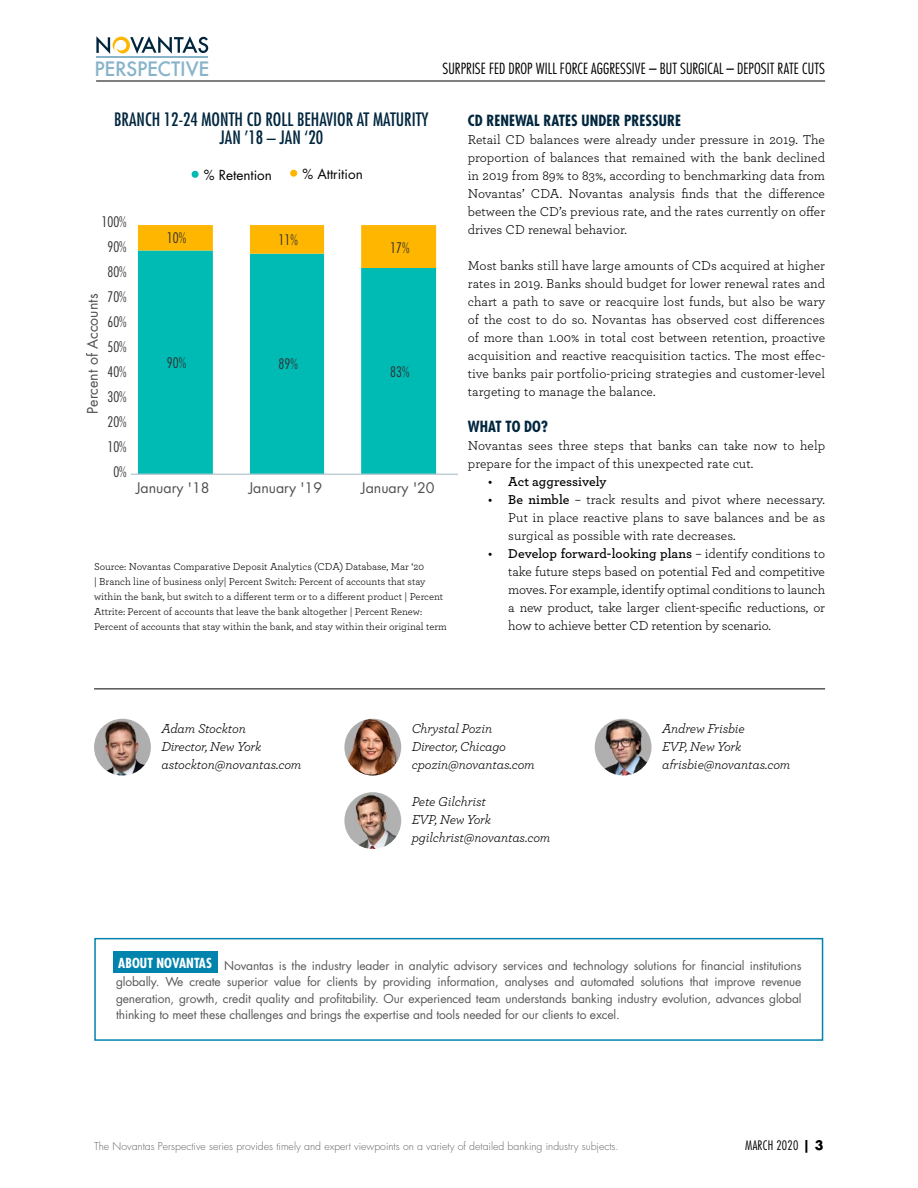
<style>
.page{position:relative;width:918px;height:1188px;background:#fff}
.page>*{position:absolute;margin:0;border:0;box-sizing:border-box;transform-origin:0 0}
.t1{font:500 19.35px "Futura";letter-spacing:-.015em;color:#88b4ca}
.t2{font:condensed 18px/18px "Futura Std";color:#00263e;text-align:center}
.t3{font:300 condensed 15px "Futura Std";letter-spacing:.005em;color:#000}
.t4{font:700 condensed 15px "Futura Std";letter-spacing:.005em;color:#00263e}
.t5{font:300 condensed 14.25px "Futura Std";color:#303030}
.t6{font:14.25px "Futura Std";color:#505050}
.t7{font:13.5px/18px "Archer";color:#000;text-align:justify}
.t8{font:italic 13.5px/18px "Archer";letter-spacing:-.01em;color:#000}
.t9{font:13.5px "Futura Std";color:#000}
.t10{font:600 13.5px "Archer";color:#000}
.t11{font:700 condensed 13.5px "Futura Std";letter-spacing:.005em;color:#fff}
.t12{font:300 condensed 12.75px "Futura Std";letter-spacing:.02em;color:#000}
.t13{font:12px/16.5px "Futura Std";letter-spacing:-.01em;color:#58595b;text-align:justify}
.t14{font:10.5px/15px "Archer";color:#000}
.t15{font:300 10.5px "Futura Std";color:#636466}
.s1{font-weight:600}
.s2{font-weight:700;font-stretch:normal}
</style>
<div class="page">
<svg style="left:96px;top:36px;width:112px;height:18px"></svg>
<hr style="left:96px;top:56px;width:112px;height:2px;background:#88b4ca">
<hr style="left:96px;top:81px;width:729px;height:1px;background:#000">
<div style="left:94px;top:938px;width:729px;height:103px;border:2px solid #0083ad"></div>
<div style="left:113px;top:951px;width:105px;height:22px;background:#0083ad"></div>
<img style="left:94px;top:719px;width:57px;height:57px;border-radius:28px">
<img style="left:595px;top:719px;width:57px;height:57px;border-radius:28px">
<hr style="left:94px;top:688px;width:731px;height:1px;background:#000">
<img style="left:344px;top:719px;width:57px;height:57px;border-radius:28px">
<img style="left:344px;top:792px;width:57px;height:57px;border-radius:28px">
<svg style="left:138px;top:268px;width:298px;height:206px;fill:#00bab4"></svg>
<svg style="left:138px;top:225px;width:298px;height:43px"></svg>
<hr style="left:131px;top:474px;width:327px;height:1px;background:#bbccd5">
<div style="left:192px;top:171px;width:7px;height:7px;background:#00bab4;border-radius:50%"></div>
<div style="left:290px;top:170px;width:7px;height:7px;background:#ffb600;border-radius:50%"></div>
<h1 class="t1" style="left:94px;top:55px;width:116px">PERSPECTIVE</h1>
<p class="t3" style="left:443px;top:59px;width:384px">SURPRISE FED DROP WILL FORCE AGGRESSIVE – BUT SURGICAL – DEPOSIT RATE CUTS</p>
<p class="t4" style="left:468px;top:111px;width:215px">CD RENEWAL RATES UNDER PRESSURE</p>
<p class="t7" style="left:468px;top:130px;width:359px">Retail CD balances were already under pressure in 2019. The proportion of balances that remained with the bank declined in 2019 from 89% to 83%, according to benchmarking data from Novantas’ CDA. Novantas analysis finds that the difference between the CD’s previous rate, and the rates currently on offer drives CD renewal behavior.</p>
<p class="t7" style="left:468px;top:256px;width:359px">Most banks still have large amounts of CDs acquired at higher rates in 2019. Banks should budget for lower renewal rates and chart a path to save or reacquire lost funds, but also be wary of the cost to do so. Novantas has observed cost differences of more than 1.00% in total cost between retention, proactive acquisition and reactive reacquisition tactics. The most effec&shy;tive banks pair portfolio-pricing strategies and customer-level targeting to manage the balance.</p>
<p class="t4" style="left:468px;top:417px;width:82px">WHAT TO DO?</p>
<p class="t7" style="left:468px;top:436px;width:359px">Novantas sees three steps that banks can take now to help prepare for the impact of this unexpected rate cut.</p>
<p class="t10" style="left:488px;top:471px;width:120px">• Act aggressively</p>
<p class="t7" style="left:508px;top:490px;width:318px;text-indent:-20px"><span class="s1">• Be nimble</span> – track results and pivot where necessary.<br>Put in place reactive plans to save balances and be as surgical as possible with rate decreases.</p>
<p class="t7" style="left:508px;top:544px;width:318px;text-indent:-20px"><span class="s1">• Develop forward-looking plans</span> – identify conditions to take future steps based on potential Fed and competitive moves. For example, identify optimal conditions to launch a new product, take larger client-specific reductions, or how to achieve better CD retention by scenario.</p>
<h2 class="t2" style="left:114px;top:110px;width:316px">BRANCH 12-24 MONTH CD ROLL BEHAVIOR AT MATURITY<br>JAN ’18 – JAN ‘20</h2>
<p class="t9" style="left:204px;top:166px;width:70px">% Retention</p>
<p class="t9" style="left:302px;top:165px;width:62px">% Attrition</p>
<p class="t5" style="left:102px;top:214px;width:27px">100%</p>
<p class="t5" style="left:167px;top:229px;width:21px">10%</p>
<p class="t5" style="left:279px;top:231px;width:21px">11%</p>
<p class="t5" style="left:107px;top:238px;width:21px">90%</p>
<p class="t5" style="left:390px;top:239px;width:21px">17%</p>
<p class="t5" style="left:107px;top:263px;width:21px">80%</p>
<p class="t5" style="left:107px;top:288px;width:21px">70%</p>
<p class="t6" style="left:84px;top:414px;width:122px;rotate:-90deg">Percent of Accounts</p>
<p class="t5" style="left:107px;top:313px;width:21px">60%</p>
<p class="t5" style="left:107px;top:339px;width:21px">50%</p>
<p class="t5" style="left:167px;top:354px;width:21px">90%</p>
<p class="t5" style="left:279px;top:356px;width:21px">89%</p>
<p class="t5" style="left:107px;top:363px;width:21px">40%</p>
<p class="t5" style="left:390px;top:364px;width:21px">83%</p>
<p class="t5" style="left:107px;top:388px;width:21px">30%</p>
<p class="t5" style="left:107px;top:413px;width:21px">20%</p>
<p class="t5" style="left:107px;top:438px;width:21px">10%</p>
<p class="t5" style="left:113px;top:463px;width:15px">0%</p>
<p class="t6" style="left:136px;top:479px;width:75px">January '18</p>
<p class="t6" style="left:249px;top:479px;width:75px">January '19</p>
<p class="t6" style="left:361px;top:479px;width:75px">January '20</p>
<p class="t14" style="left:94px;top:559px;width:354px">Source: Novantas Comparative Deposit Analytics (CDA) Database, Mar ‘20<br>| Branch line of business only| Percent Switch: Percent of accounts that stay within the bank, but switch to a different term or to a different product | Percent Attrite: Percent of accounts that leave the bank altogether | Percent Renew:<br>Percent of accounts that stay within the bank, and stay within their original term</p>
<p class="t8" style="left:161px;top:719px;width:142px">Adam Stockton<br>Director, New York astockton@novantas.com</p>
<p class="t8" style="left:662px;top:719px;width:130px">Andrew Frisbie<br>EVP, New York afrisbie@novantas.com</p>
<p class="t8" style="left:412px;top:719px;width:125px">Chrystal Pozin<br>Director, Chicago cpozin@novantas.com</p>
<p class="t8" style="left:412px;top:792px;width:140px">Pete Gilchrist<br>EVP, New York pgilchrist@novantas.com</p>
<p class="t11" style="left:118px;top:954px;width:95px">ABOUT NOVANTAS</p>
<p class="t13" style="left:116px;top:957px;width:687px;text-indent:108px">Novantas is the industry leader in analytic advisory services and technology solutions for financial institutions globally. We create superior value for clients by providing information, analyses and automated solutions that improve revenue generation, growth, credit quality and profitability. Our experienced team understands banking industry evolution, advances global thinking to meet these challenges and brings the expertise and tools needed for our clients to excel.</p>
<p class="t15" style="left:94px;top:1140px;width:526px">The Novantas Perspective series provides timely and expert viewpoints on a variety of detailed banking industry subjects.</p>
<p class="t12" style="left:745px;top:1138px;width:80px">MARCH 2020 <span class="s2">| 3</span></p>
</div>
